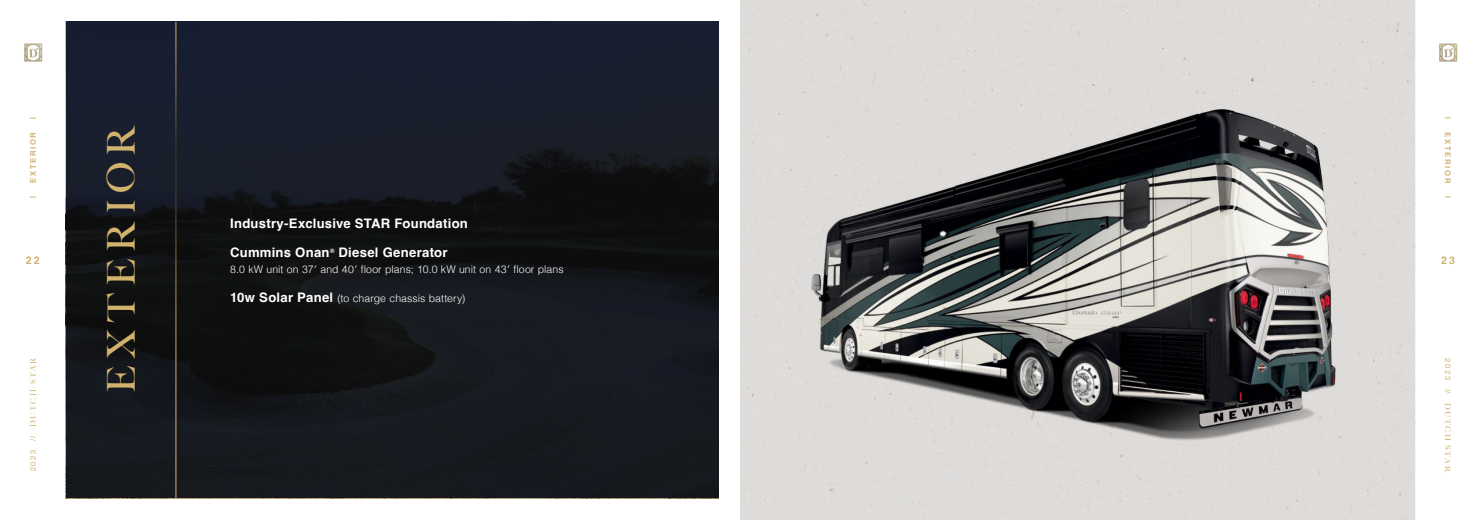
<style>
.page{position:relative;width:1481px;height:520px;background:#fff}
.page>*{position:absolute;margin:0;border:0;box-sizing:border-box;transform-origin:0 0}
.t1{font:500 38.5px "Big Caslon";letter-spacing:.165em;color:#d2b36e}
.t2{font:700 13.12px "Helvetica";letter-spacing:.015em;color:#fff}
.t3{font:700 10.59px "Helvetica";color:#d2b36e}
.t4{font:300 10.5px "Helvetica";letter-spacing:.005em;color:#fff}
.t5{font:500 7.7px "Big Caslon";letter-spacing:.205em;color:#d2b36e}
.t6{font:700 7.7px "Helvetica";letter-spacing:.22em;color:#d2b36e}
.s1{font-weight:700;font-size:13.12px}
.s2{font-family:"Helvetica";font-weight:400}
</style>
<div class="page">
<div style="left:740px;top:0;width:675px;height:520px;background:#dedcda"></div>
<img style="left:762px;top:78px;width:618px;height:414px">
<img style="left:66px;top:22px;width:652px;height:476px">
<img style="left:24px;top:42px;width:42px;height:21px">
<img style="left:1415px;top:42px;width:43px;height:20px">
<hr style="left:176px;top:22px;width:1px;height:476px;background:#fff">
<p class="t6" style="left:1452px;top:117px;width:4px;rotate:90deg">|</p>
<p class="t6" style="left:1452px;top:132px;width:52px;rotate:90deg">EXTERIOR</p>
<p class="t6" style="left:1452px;top:196px;width:4px;rotate:90deg">|</p>
<p class="t6" style="left:28px;top:119px;width:4px;rotate:-90deg">|</p>
<h1 class="t1" style="left:99px;top:393px;width:269px;rotate:-90deg">EXTERIOR</h1>
<p class="t6" style="left:28px;top:183px;width:52px;rotate:-90deg">EXTERIOR</p>
<p class="t6" style="left:28px;top:198px;width:4px;rotate:-90deg">|</p>
<p class="t2" style="left:230px;top:215px;width:239px">Industry-Exclusive STAR Foundation</p>
<p class="t2" style="left:230px;top:247px;width:219px">Cummins Onan<sup>®</sup> Diesel Generator</p>
<p class="t4" style="left:230px;top:260px;width:335px">8.0 kW unit on 37′ and 40′ floor plans; 10.0 kW unit on 43′ floor plans</p>
<p class="t4" style="left:230px;top:294px;width:237px"><span class="s1">10w Solar Panel</span> (to charge chassis battery)</p>
<p class="t3" style="left:26px;top:255px;width:15px">22</p>
<p class="t3" style="left:1441px;top:255px;width:15px">23</p>
<p class="t5" style="left:29px;top:471px;width:115px;rotate:-90deg"><span class="s2">2023 //</span> DUTCH STAR</p>
<p class="t5" style="left:1452px;top:358px;width:115px;rotate:90deg"><span class="s2">2023 //</span> DUTCH STAR</p>
</div>
